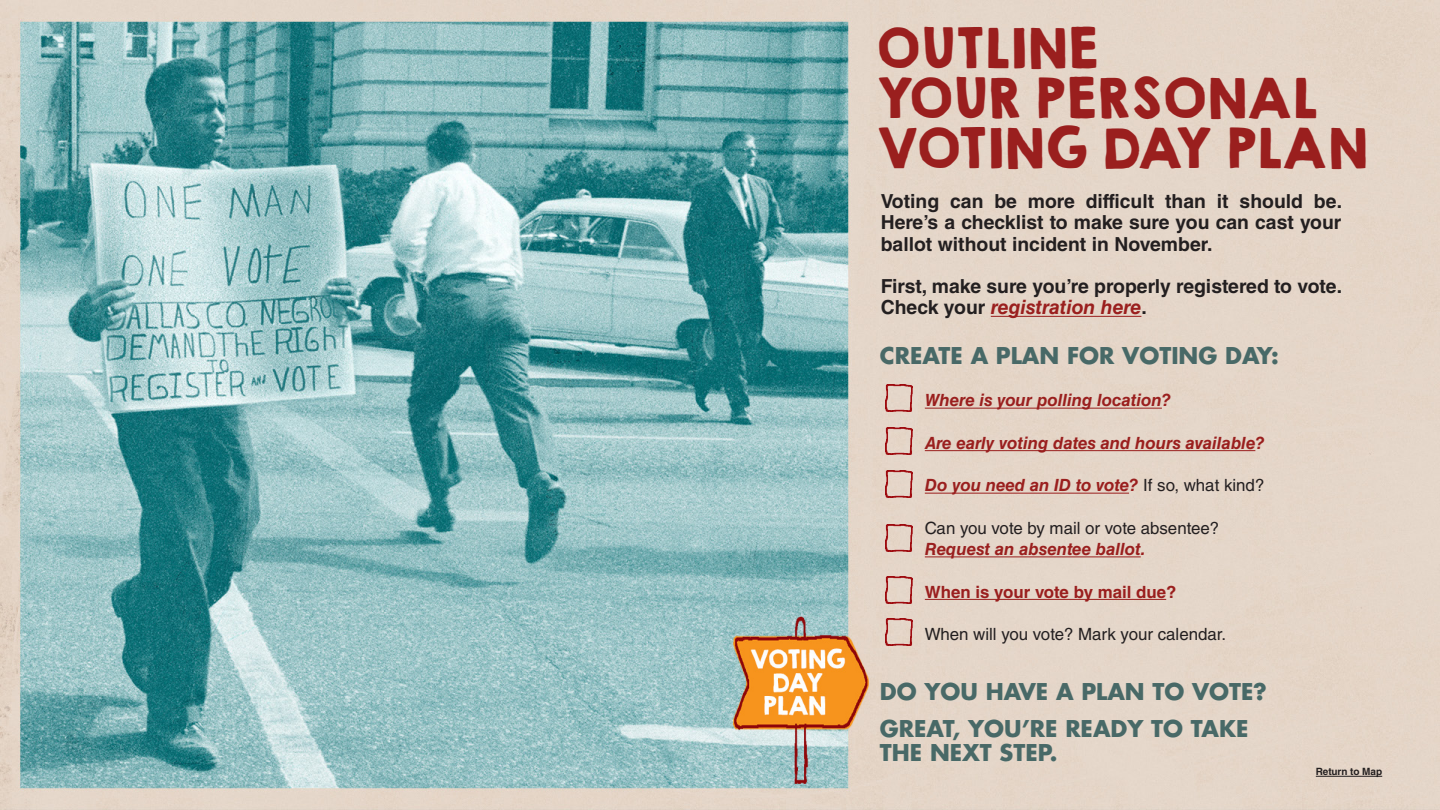
<style>
.page{position:relative;width:1440px;height:810px;background:#fff}
.page>*{position:absolute;margin:0;border:0;box-sizing:border-box;transform-origin:0 0}
.t1{font:50px "KGHAPPY Solid";letter-spacing:-.04em;color:#9a1f1e}
.t2{font:700 22.5px "Futura Std";color:#486967}
.t3{font:700 19.38px/21.2px "Helvetica LT Std";color:#231f20;text-align:justify}
.t4{font:italic 700 19.38px "Helvetica LT Std";color:#9a1f1e}
.t5{font:italic 700 16.88px "Helvetica LT Std";color:#9a1f1e}
.t6{font:16.88px "Helvetica LT Std";color:#231f20}
.t7{font:700 16.88px "Helvetica LT Std";color:#9a1f1e}
.t8{font:700 10px "Helvetica LT Std";letter-spacing:-.005em;color:#231f20}
.s1{font-style:normal;color:#231f20}
.s2{font-weight:400;font-style:normal;color:#231f20}
</style>
<div class="page">
<img style="left:0;top:0;width:1440px;height:810px">
<img style="left:721px;top:605px;width:160px;height:190px">
<hr style="left:991px;top:316px;width:150px;height:1px;background:#9a1f1e">
<hr style="left:925px;top:408px;width:237px;height:1px;background:#9a1f1e">
<hr style="left:925px;top:450px;width:330px;height:1px;background:#9a1f1e">
<hr style="left:925px;top:493px;width:204px;height:1px;background:#9a1f1e">
<hr style="left:925px;top:556px;width:216px;height:1px;background:#9a1f1e">
<hr style="left:925px;top:599px;width:241px;height:1px;background:#9a1f1e">
<img style="left:886px;top:385px;width:27px;height:27px">
<img style="left:886px;top:427px;width:27px;height:27px">
<img style="left:886px;top:470px;width:27px;height:27px">
<img style="left:886px;top:524px;width:27px;height:27px">
<img style="left:886px;top:577px;width:27px;height:27px">
<img style="left:886px;top:618px;width:27px;height:27px">
<hr style="left:1316px;top:776px;width:66px;height:1px;background:#231f20">
<p class="t1" style="left:874px;top:10px;width:226px">OUTLINE</p>
<p class="t1" style="left:874px;top:60px;width:446px">YOUR PERSONAL</p>
<p class="t1" style="left:874px;top:110px;width:496px">VOTING DAY PLAN</p>
<p class="t3" style="left:881px;top:190px;width:463px">Voting can be more difficult than it should be.<br>Here’s a checklist to make sure you can cast your ballot without incident in November.</p>
<p class="t3" style="left:881px;top:275px;width:463px">First, make sure you’re properly registered to vote.</p>
<p class="t4" style="left:881px;top:296px;width:268px"><span class="s1">Check your</span> registration here<span class="s1">.</span></p>
<p class="t2" style="left:880px;top:341px;width:401px">CREATE A PLAN FOR VOTING DAY:</p>
<p class="t5" style="left:925px;top:390px;width:248px">Where is your polling location?</p>
<p class="t5" style="left:925px;top:433px;width:341px">Are early voting dates and hours available?</p>
<p class="t5" style="left:925px;top:475px;width:341px">Do you need an ID to vote? <span class="s2">If so, what kind?</span></p>
<p class="t6" style="left:925px;top:518px;width:296px">Can you vote by mail or vote absentee?</p>
<p class="t5" style="left:925px;top:539px;width:222px">Request an absentee ballot.</p>
<p class="t7" style="left:925px;top:581px;width:253px">When is your vote by mail due?</p>
<p class="t6" style="left:925px;top:625px;width:303px">When will you vote? Mark your calendar.</p>
<p class="t2" style="left:880px;top:676px;width:389px">DO YOU HAVE A PLAN TO VOTE?</p>
<p class="t2" style="left:880px;top:714px;width:370px">GREAT, YOU’RE READY TO TAKE</p>
<p class="t2" style="left:880px;top:738px;width:179px">THE NEXT STEP.</p>
<p class="t8" style="left:1316px;top:766px;width:68px">Return to Map</p>
</div>
